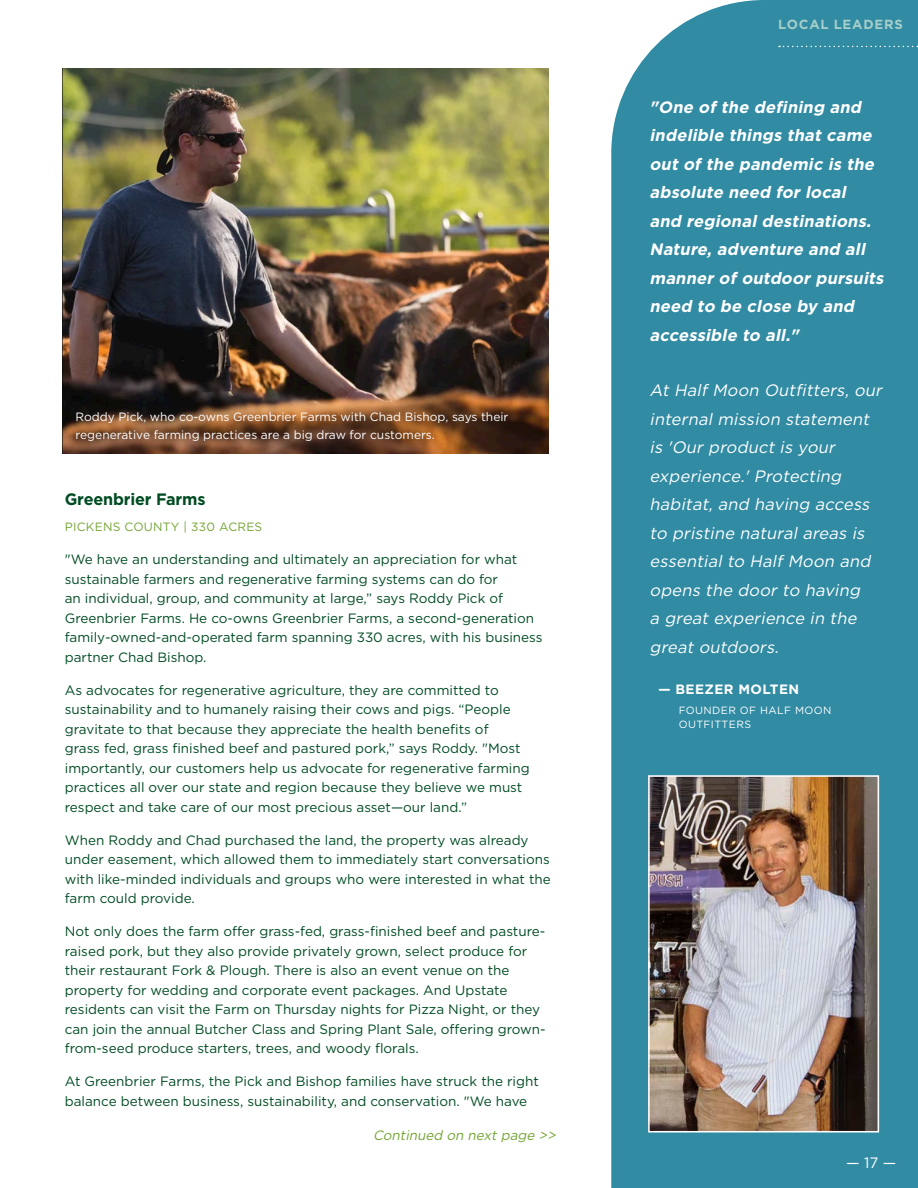
<style>
.page{position:relative;width:918px;height:1188px;background:#fff}
.page>*{position:absolute;margin:0;border:0;box-sizing:border-box;transform-origin:0 0}
.t1{font:italic 16.5px/28.5px "Gotham HTF";color:#fff}
.t2{font:italic 700 16.5px/28.5px "Gotham HTF";color:#fff}
.t3{font:700 16.5px "Gotham HTF";letter-spacing:-.01em;color:#004c23}
.t4{font:15px "Gotham HTF";color:#fff}
.t5{font:13.5px/19.5px "Gotham HTF";color:#004c23}
.t6{font:italic 13.5px "Gotham HTF";color:#73a432}
.t7{font:700 13.5px "Gotham HTF";letter-spacing:.03em;color:#fff}
.body{font:700 13.2px "Gotham HTF";letter-spacing:.055em;color:#a6ceca}
.t8{font:12px/18px "Gotham HTF";color:#fff}
.t9{font:12px "Gotham HTF";letter-spacing:.02em;color:#73a432}
.t10{font:10.5px/13.5px "Gotham HTF";letter-spacing:.04em;color:#fff}
</style>
<div class="page">
<div style="left:611px;top:0;width:307px;height:1188px;background:#318ba3"></div>
<img style="left:651px;top:778px;width:225px;height:352px">
<div style="left:648px;top:775px;width:231px;height:358px;border:2px solid #fff"></div>
<svg style="left:779px;top:46px;width:139px;height:1px"></svg>
<img style="left:63px;top:69px;width:486px;height:385px">
<div style="left:62px;top:398px;width:459px;height:56px;background:#231f20;opacity:.76"></div>
<p class="t8" style="left:76px;top:407px;width:434px">Roddy Pick, who co-owns Greenbrier Farms with Chad Bishop, says their regenerative farming practices are a big draw for customers.</p>
<p class="t3" style="left:65px;top:490px;width:142px">Greenbrier Farms</p>
<p class="t9" style="left:65px;top:520px;width:199px">PICKENS COUNTY | 330 ACRES</p>
<p class="t5" style="left:65px;top:549px;width:479px">"We have an understanding and ultimately an appreciation for what sustainable farmers and regenerative farming systems can do for<br>an individual, group, and community at large,” says Roddy Pick of Greenbrier Farms. He co-owns Greenbrier Farms, a second-generation family-owned-and-operated farm spanning 330 acres, with his business partner Chad Bishop.</p>
<p class="t5" style="left:65px;top:680px;width:466px">As advocates for regenerative agriculture, they are committed to sustainability and to humanely raising their cows and pigs. “People gravitate to that because they appreciate the health benefits of<br>grass fed, grass finished beef and pastured pork,” says Roddy. "Most importantly, our customers help us advocate for regenerative farming practices all over our state and region because they believe we must respect and take care of our most precious asset—our land.”</p>
<p class="t5" style="left:65px;top:830px;width:487px">When Roddy and Chad purchased the land, the property was already under easement, which allowed them to immediately start conversations with like-minded individuals and groups who were interested in what the farm could provide.</p>
<p class="t5" style="left:65px;top:921px;width:482px">Not only does the farm offer grass-fed, grass-finished beef and pasture&shy;raised pork, but they also provide privately grown, select produce for their restaurant Fork &amp; Plough. There is also an event venue on the property for wedding and corporate event packages. And Upstate residents can visit the Farm on Thursday nights for Pizza Night, or they can join the annual Butcher Class and Spring Plant Sale, offering grown&shy;from-seed produce starters, trees, and woody florals.</p>
<p class="t5" style="left:65px;top:1071px;width:476px">At Greenbrier Farms, the Pick and Bishop families have struck the right balance between business, sustainability, and conservation. "We have</p>
<p class="t6" style="left:373px;top:1128px;width:187px">Continued on next page &gt;&gt;</p>
<p class="body" style="left:778px;top:17px;width:126px">LOCAL LEADERS</p>
<p class="t2" style="left:650px;top:92px;width:239px">"One of the defining and indelible things that came out of the pandemic is the absolute need for local and regional destinations.<br>Nature, adventure and all manner of outdoor pursuits need to be close by and accessible to all."</p>
<p class="t1" style="left:650px;top:376px;width:237px">At Half Moon Outfitters, our internal mission statement is 'Our product is your experience.' Protecting habitat, and having access to pristine natural areas is essential to Half Moon and opens the door to having<br>a great experience in the great outdoors.</p>
<p class="t7" style="left:658px;top:682px;width:142px">— BEEZER MOLTEN</p>
<p class="t10" style="left:679px;top:704px;width:154px">FOUNDER OF HALF MOON<br>OUTFITTERS</p>
<p class="t4" style="left:846px;top:1155px;width:52px">— 17 —</p>
</div>
